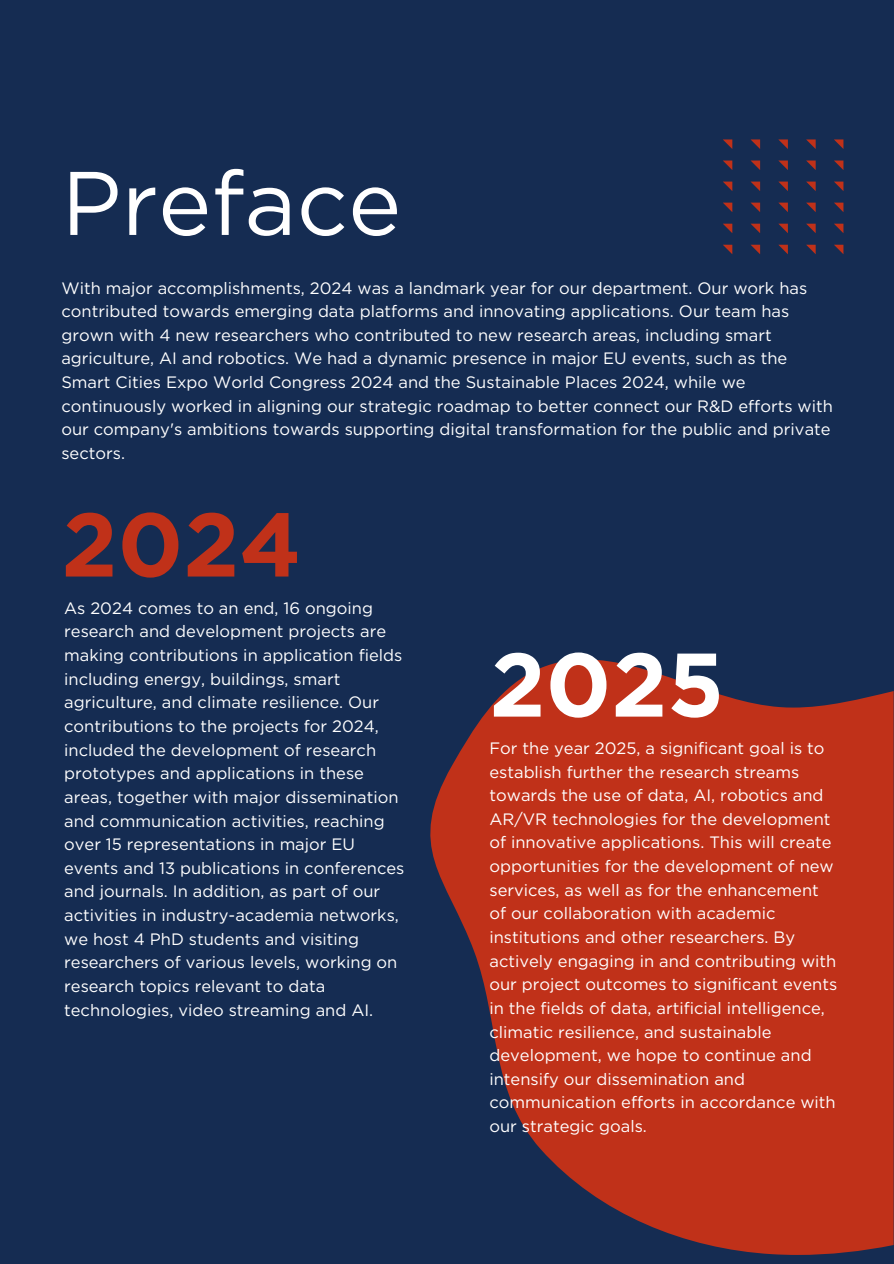
<style>
.page{position:relative;width:894px;height:1264px;background:#fff}
.page>*{position:absolute;margin:0;border:0;box-sizing:border-box;transform-origin:0 0}
.t1{font:90px "Gotham";color:#fff}
.t2{font:700 90px "Gotham";color:#c03119}
.t3{font:700 90px "Gotham";color:#fff}
.t4{font:16.5px/23.5px "Gotham";color:#fff}
</style>
<div class="page">
<div style="left:0;top:0;width:893px;height:1263px;background:#152c52"></div>
<svg style="left:723px;top:139px;width:9px;height:10px"></svg>
<svg style="left:723px;top:160px;width:9px;height:10px"></svg>
<svg style="left:723px;top:181px;width:9px;height:10px"></svg>
<svg style="left:723px;top:203px;width:9px;height:9px"></svg>
<svg style="left:723px;top:224px;width:9px;height:9px"></svg>
<svg style="left:723px;top:245px;width:9px;height:9px"></svg>
<svg style="left:750px;top:139px;width:9px;height:9px"></svg>
<svg style="left:750px;top:160px;width:9px;height:9px"></svg>
<svg style="left:750px;top:181px;width:9px;height:9px"></svg>
<svg style="left:751px;top:203px;width:8px;height:8px"></svg>
<svg style="left:751px;top:224px;width:8px;height:8px"></svg>
<svg style="left:751px;top:245px;width:8px;height:8px"></svg>
<svg style="left:778px;top:139px;width:9px;height:9px"></svg>
<svg style="left:778px;top:160px;width:9px;height:9px"></svg>
<svg style="left:778px;top:181px;width:9px;height:9px"></svg>
<svg style="left:779px;top:203px;width:8px;height:8px"></svg>
<svg style="left:779px;top:224px;width:8px;height:8px"></svg>
<svg style="left:778px;top:245px;width:9px;height:9px"></svg>
<svg style="left:806px;top:139px;width:9px;height:9px"></svg>
<svg style="left:806px;top:160px;width:9px;height:10px"></svg>
<svg style="left:806px;top:181px;width:9px;height:10px"></svg>
<svg style="left:806px;top:203px;width:9px;height:9px"></svg>
<svg style="left:806px;top:224px;width:9px;height:9px"></svg>
<svg style="left:806px;top:245px;width:9px;height:9px"></svg>
<svg style="left:430px;top:659px;width:463px;height:595px;fill:#c03119"></svg>
<svg style="left:834px;top:139px;width:9px;height:10px"></svg>
<svg style="left:834px;top:160px;width:9px;height:10px"></svg>
<svg style="left:834px;top:181px;width:9px;height:10px"></svg>
<svg style="left:834px;top:203px;width:9px;height:9px"></svg>
<svg style="left:834px;top:224px;width:9px;height:9px"></svg>
<svg style="left:834px;top:245px;width:9px;height:9px"></svg>
<p class="t1" style="left:61px;top:148px;width:341px">Preface</p>
<p class="t4" style="left:61px;top:276px;width:772px">With major accomplishments, 2024 was a landmark year for our department. Our work has contributed towards emerging data platforms and innovating applications. Our team has grown with 4 new researchers who contributed to new research areas, including smart agriculture, AI and robotics. We had a dynamic presence in major EU events, such as the Smart Cities Expo World Congress 2024 and the Sustainable Places 2024, while we continuously worked in aligning our strategic roadmap to better connect our R&amp;D efforts with our company's ambitions towards supporting digital transformation for the public and private sectors.</p>
<h1 class="t2" style="left:61px;top:490px;width:241px">2024</h1>
<h2 class="t4" style="left:64px;top:596px;width:341px">As 2024 comes to an end, 16 ongoing research and development projects are making contributions in application fields including energy, buildings, smart agriculture, and climate resilience. Our contributions to the projects for 2024, included the development of research prototypes and applications in these areas, together with major dissemination and communication activities, reaching over 15 representations in major EU events and 13 publications in conferences and journals. In addition, as part of our activities in industry-academia networks, we host 4 PhD students and visiting researchers of various levels, working on research topics relevant to data technologies, video streaming and AI.</h2>
<p class="t3" style="left:489px;top:630px;width:236px">2025</p>
<h1 class="t4" style="left:489px;top:736px;width:349px">For the year 2025, a significant goal is to establish further the research streams towards the use of data, AI, robotics and AR/VR technologies for the development of innovative applications. This will create opportunities for the development of new services, as well as for the enhancement of our collaboration with academic institutions and other researchers. By actively engaging in and contributing with our project outcomes to significant events in the fields of data, artificial intelligence, climatic resilience, and sustainable development, we hope to continue and intensify our dissemination and communication efforts in accordance with our strategic goals.</h1>
</div>
